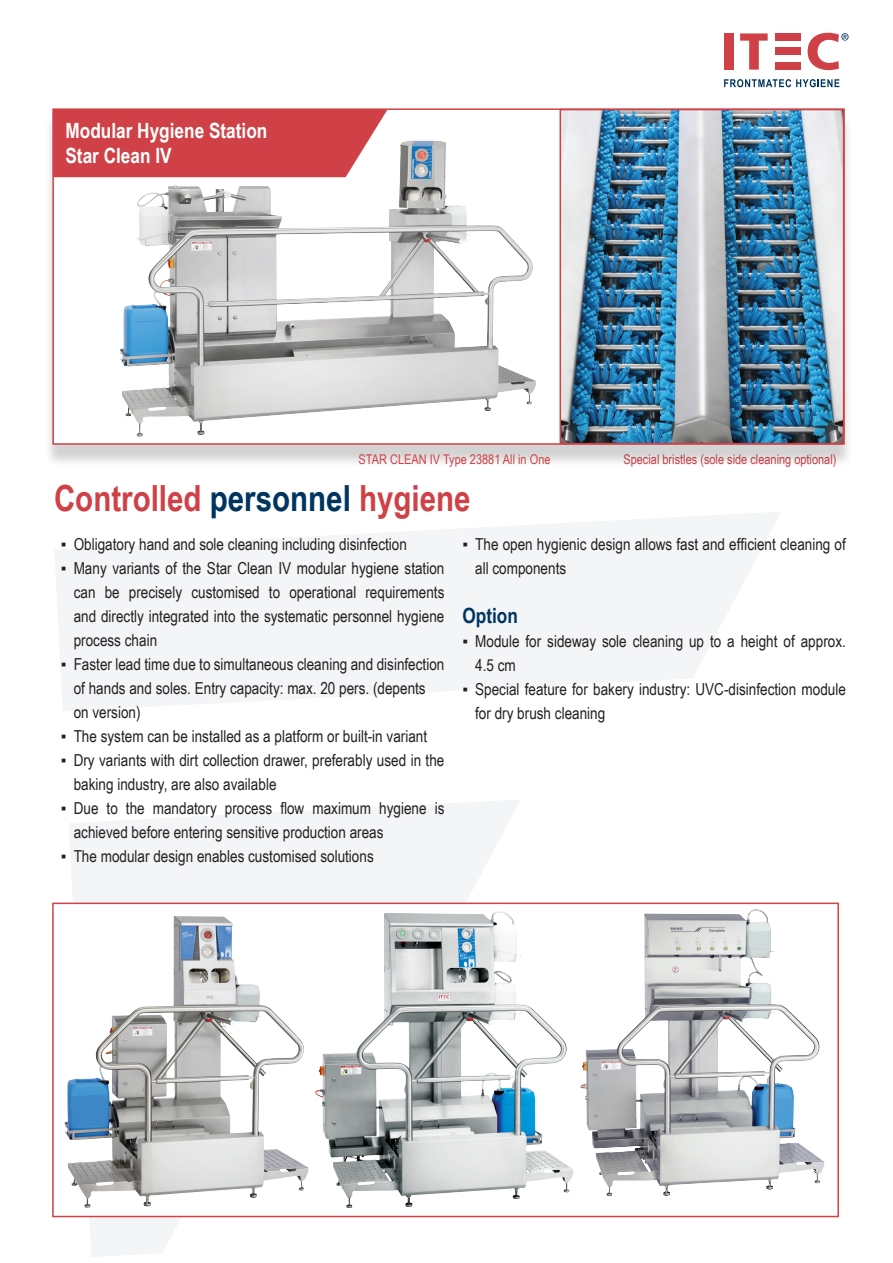
<style>
.page{position:relative;width:893px;height:1263px;background:#fff}
.page>*{position:absolute;margin:0;border:0;box-sizing:border-box;transform-origin:0 0}
.t1{font:700 36px "Arial Narrow";color:#cf4146}
.t2{font:700 21px/25.2px "Arial Narrow";color:#fff}
.t3{font:700 21px "Arial Narrow";color:#003560}
.t4{font:16.5px/24px "Arial Narrow";color:#231f20}
.t5{font:13.35px "Arial Narrow";color:#cf4146}
.s1{color:#003560}
</style>
<div class="page">
<svg style="left:55px;top:512px;width:726px;height:199px;fill:#f3f5f7"></svg>
<svg style="left:69px;top:800px;width:451px;height:102px;fill:#f3f5f7"></svg>
<svg style="left:83px;top:1217px;width:168px;height:40px"></svg>
<div style="left:724px;top:33px;width:10px;height:37px;background:#cf4146"></div>
<svg style="left:740px;top:33px;width:28px;height:37px"></svg>
<div style="left:775px;top:33px;width:26px;height:8px;background:#cf4146"></div>
<div style="left:775px;top:62px;width:26px;height:8px;background:#cf4146"></div>
<div style="left:775px;top:48px;width:26px;height:7px;background:#cf4146"></div>
<svg style="left:808px;top:33px;width:40px;height:37px"></svg>
<svg style="left:724px;top:79px;width:115px;height:8px"></svg>
<div style="left:44px;top:115px;width:809px;height:353px;background:#231f20;opacity:.2"></div>
<svg style="left:55px;top:111px;width:505px;height:331px"></svg>
<img style="left:136px;top:141px;width:273px;height:106px">
<div style="left:53px;top:109px;width:335px;height:68px;background:#cf4146"></div>
<div style="left:52px;top:902px;width:787px;height:315px;background:#fff;border:2px solid #cf4146"></div>
<img style="left:563px;top:112px;width:278px;height:329px">
<div style="left:560px;top:109px;width:284px;height:335px;border:2px solid #cf4146"></div>
<img style="left:315px;top:911px;width:184px;height:279px">
<img style="left:65px;top:916px;width:235px;height:292px">
<img style="left:580px;top:909px;width:237px;height:288px">
<p class="t2" style="left:65px;top:117px;width:203px">Modular Hygiene Station<br>Star Clean IV</p>
<p class="t5" style="left:359px;top:449px;width:193px">STAR CLEAN IV Type 23881 All in One</p>
<h1 class="t1" style="left:54px;top:471px;width:418px">Controlled <span class="s1">personnel</span> hygiene</h1>
<p class="t4" style="left:61px;top:531px;width:347px">▪ Obligatory hand and sole cleaning including disinfection</p>
<p class="t4" style="left:74px;top:555px;width:372px;text-align:justify;text-indent:-13px">▪ Many variants of the Star Clean IV modular hygiene station can be precisely customised to operational requirements and directly integrated into the systematic personnel hygiene process chain</p>
<p class="t4" style="left:74px;top:651px;width:372px;text-indent:-13px">▪ Faster lead time due to simultaneous cleaning and disinfection of hands and soles. Entry capacity: max. 20 pers. (depents on version)</p>
<p class="t4" style="left:61px;top:724px;width:368px">▪ The system can be installed as a platform or built-in variant</p>
<p class="t4" style="left:74px;top:748px;width:372px;text-indent:-13px">▪ Dry variants with dirt collection drawer, preferably used in the baking industry, are also available</p>
<p class="t4" style="left:74px;top:796px;width:372px;text-indent:-13px">▪ Due to the mandatory process flow maximum hygiene is achieved before entering sensitive production areas</p>
<p class="t4" style="left:61px;top:844px;width:314px">▪ The modular design enables customised solutions</p>
<p class="t5" style="left:623px;top:449px;width:215px">Special bristles (sole side cleaning optional)</p>
<p class="t4" style="left:475px;top:532px;width:372px;text-indent:-13px">▪ The open hygienic design allows fast and efficient cleaning of all components</p>
<p class="t3" style="left:462px;top:600px;width:57px">Option</p>
<p class="t4" style="left:475px;top:629px;width:372px;text-indent:-13px">▪ Module for sideway sole cleaning up to a height of approx.<br>4.5 cm</p>
<p class="t4" style="left:475px;top:677px;width:372px;text-indent:-13px">▪ Special feature for bakery industry: UVC-disinfection module for dry brush cleaning</p>
</div>
